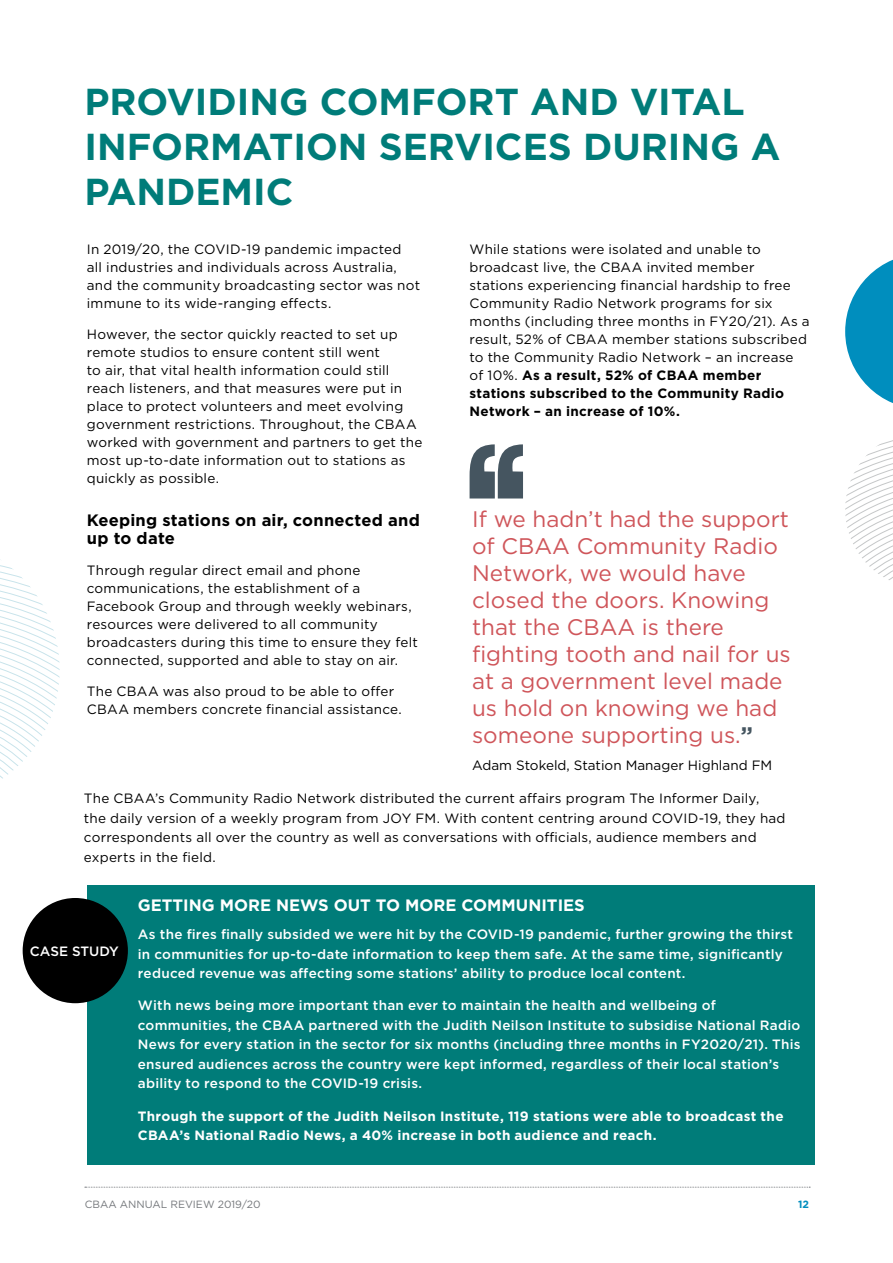
<style>
.page{position:relative;width:893px;height:1263px;background:#fff}
.page>*{position:absolute;margin:0;border:0;box-sizing:border-box;transform-origin:0 0}
.t1{font:700 37.5px/45px "Gotham";color:#007c79}
.t2{font:22.5px/27px "Gotham";color:#cf555a}
.t3{font:700 16.5px/18px "Gotham";letter-spacing:.01em;color:#000}
.t4{font:700 16.5px "Gotham";color:#fff}
.t5{font:13.5px/18px "Gotham";letter-spacing:.015em;color:#000}
.t6{font:500 13.5px/19.5px "Gotham";letter-spacing:.015em;color:#fff}
.t7{font:700 13.5px/19.5px "Gotham";letter-spacing:.02em;color:#fff}
.t8{font:10.5px "Gotham";color:#74777b}
.t9{font:700 10.5px "Gotham";color:#008ebe}
.s1{font-weight:700}
.s2{font-weight:700;color:#455560}
</style>
<div class="page">
<svg style="left:85px;top:1187px;width:725px;height:1px"></svg>
<div style="left:87px;top:885px;width:728px;height:280px;background:#007c79"></div>
<svg style="left:845px;top:440px;width:48px;height:140px"></svg>
<svg style="left:845px;top:259px;width:48px;height:144px"></svg>
<svg style="left:0;top:559px;width:60px;height:220px"></svg>
<svg style="left:470px;top:444px;width:53px;height:54px"></svg>
<div style="left:23px;top:898px;width:105px;height:105px;background:#000;border-radius:50%"></div>
<h1 class="t1" style="left:84px;top:79px;width:697px">PROVIDING COMFORT AND VITAL<br>INFORMATION SERVICES DURING A<br>PANDEMIC</h1>
<p class="t5" style="left:87px;top:240px;width:335px">In 2019/20, the COVID-19 pandemic impacted<br>all industries and individuals across Australia, and the community broadcasting sector was not immune to its wide-ranging effects.</p>
<p class="t5" style="left:87px;top:325px;width:337px">However, the sector quickly reacted to set up remote studios to ensure content still went<br>to air, that vital health information could still reach listeners, and that measures were put in place to protect volunteers and meet evolving government restrictions. Throughout, the CBAA worked with government and partners to get the most up-to-date information out to stations as quickly as possible.</p>
<p class="t3" style="left:87px;top:511px;width:334px">Keeping stations on air, connected and up to date</p>
<p class="t5" style="left:87px;top:561px;width:332px">Through regular direct email and phone communications, the establishment of a Facebook Group and through weekly webinars, resources were delivered to all community broadcasters during this time to ensure they felt connected, supported and able to stay on air.</p>
<p class="t5" style="left:87px;top:682px;width:316px">The CBAA was also proud to be able to offer<br>CBAA members concrete financial assistance.</p>
<p class="t5" style="left:470px;top:240px;width:342px">While stations were isolated and unable to broadcast live, the CBAA invited member stations experiencing financial hardship to free Community Radio Network programs for six months (including three months in FY20/21). As a result, 52% of CBAA member stations subscribed to the Community Radio Network – an increase of 10%. <span class="s1">As a result, 52% of CBAA member stations subscribed to the Community Radio Network – an increase of 10%.</span></p>
<h2 class="t2" style="left:472px;top:505px;width:320px">If we hadn’t had the support of CBAA Community Radio<br>Network, we would have closed the doors. Knowing that the CBAA is there fighting tooth and nail for us at a government level made us hold on knowing we had someone supporting us.<span class="s2">”</span></h2>
<p class="t5" style="left:472px;top:756px;width:302px">Adam Stokeld, Station Manager Highland FM</p>
<p class="t5" style="left:84px;top:788px;width:703px;line-height:19.5px">The CBAA’s Community Radio Network distributed the current affairs program The Informer Daily,<br>the daily version of a weekly program from JOY FM. With content centring around COVID-19, they had correspondents all over the country as well as conversations with officials, audience members and experts in the field.</p>
<p class="t4" style="left:138px;top:894px;width:448px">GETTING MORE NEWS OUT TO MORE COMMUNITIES</p>
<p class="t6" style="left:138px;top:924px;width:657px">As the fires finally subsided we were hit by the COVID-19 pandemic, further growing the thirst in communities for up-to-date information to keep them safe. At the same time, significantly reduced revenue was affecting some stations’ ability to produce local content.</p>
<p class="t6" style="left:138px;top:996px;width:664px">With news being more important than ever to maintain the health and wellbeing of communities, the CBAA partnered with the Judith Neilson Institute to subsidise National Radio News for every station in the sector for six months (including three months in FY2020/21). This ensured audiences across the country were kept informed, regardless of their local station’s ability to respond to the COVID-19 crisis.</p>
<p class="t7" style="left:138px;top:1106px;width:647px">Through the support of the Judith Neilson Institute, 119 stations were able to broadcast the<br>CBAA’s National Radio News, a 40% increase in both audience and reach.</p>
<p class="t6" style="left:30px;top:941px;width:90px">CASE STUDY</p>
<p class="t8" style="left:85px;top:1197px;width:177px">CBAA ANNUAL REVIEW 2019/20</p>
<p class="t9" style="left:798px;top:1197px;width:12px">12</p>
</div>
